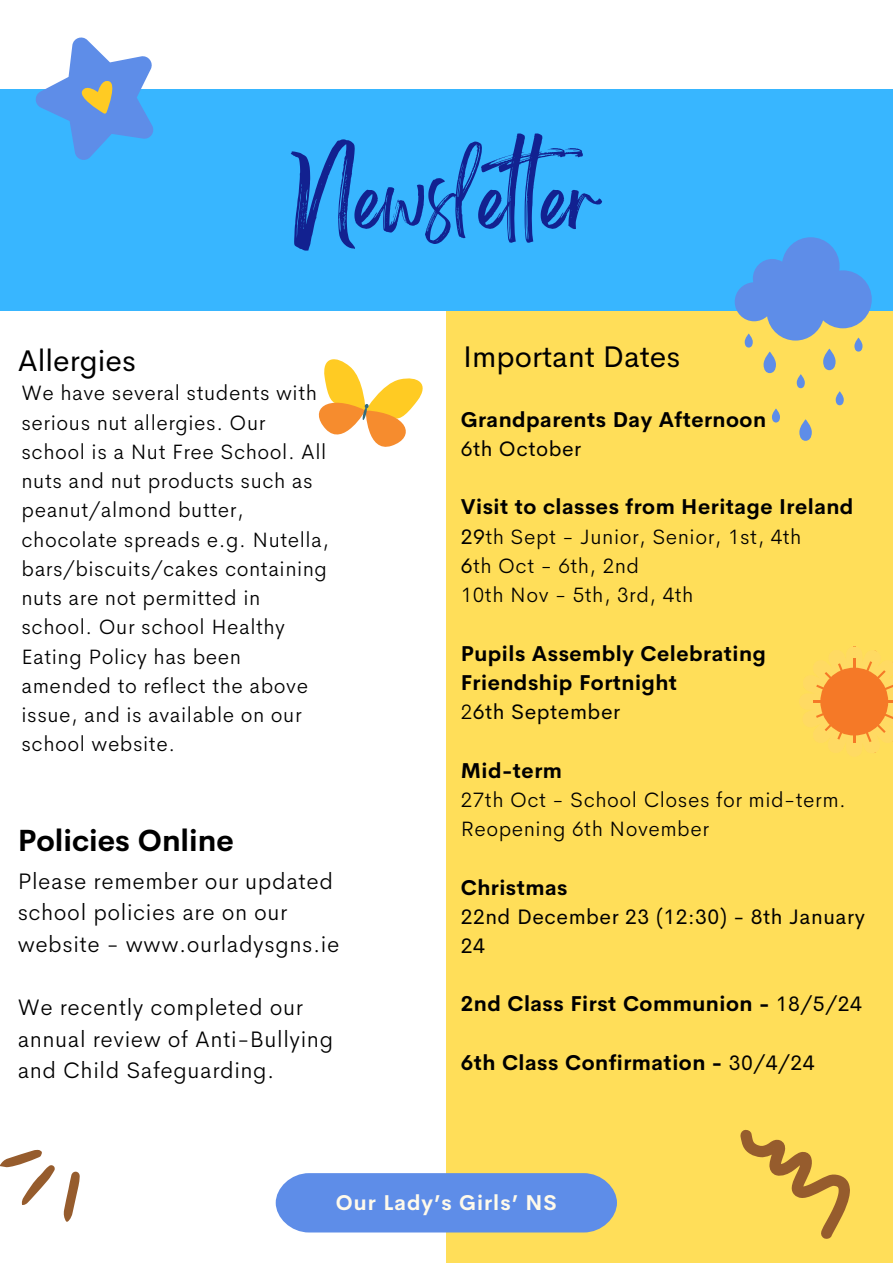
<style>
.page{position:relative;width:893px;height:1264px;background:#fff}
.page>*{position:absolute;margin:0;border:0;box-sizing:border-box;transform-origin:0 0}
.t1{font:72px "Brightwall";color:#122190}
.t2{font:30px "Cerebri Sans";color:#000}
.t3{font:700 30px "Cerebri Sans";color:#000}
.t4{font:300 22.65px/31.5px "Cerebri Sans";letter-spacing:.025em;color:#000}
.t5{font:300 21px/29.2px "Cerebri Sans";letter-spacing:.025em;color:#000}
.t6{font:700 21px/29.2px "Cerebri Sans";letter-spacing:.025em;color:#000}
.t7{font:21px/29.2px "Cerebri Sans";letter-spacing:.025em;color:#000}
.t8{font:700 21px "Cerebri Sans";letter-spacing:.05em;color:#fffaeb}
.s1{font-weight:400}
.s2{font-weight:300}
</style>
<div class="page">
<div style="left:446px;top:308px;width:446px;height:954px;background:#ffde59"></div>
<div style="left:0;top:89px;width:892px;height:222px;background:#38b6ff"></div>
<svg style="left:740px;top:1129px;width:109px;height:110px"></svg>
<div style="left:846px;top:646px;width:16px;height:110px;background:#ffda63;border-radius:8px"></div>
<svg style="left:813px;top:650px;width:79px;height:103px"></svg>
<div style="left:820px;top:667px;width:68px;height:68px;background:#f57927;border-radius:50%"></div>
<svg style="left:318px;top:359px;width:105px;height:88px"></svg>
<svg style="left:734px;top:237px;width:137px;height:204px"></svg>
<svg style="left:36px;top:37px;width:118px;height:123px"></svg>
<svg style="left:0;top:1149px;width:80px;height:72px"></svg>
<div style="left:276px;top:1173px;width:341px;height:59px;background:#5e8de8"></div>
<p class="t1" style="left:293px;top:174px;width:308px">Newsleter</p>
<p class="t2" style="left:18px;top:341px;width:120px">Allergies</p>
<p class="t5" style="left:22px;top:378px;width:309px">We have several students with serious nut allergies. Our school is a Nut Free School. All nuts and nut products such as peanut/almond butter, chocolate spreads e.g. Nutella, bars/biscuits/cakes containing nuts are not permitted in school. Our school Healthy<br>Eating Policy has been amended to reflect the above issue, and is available on our school website.</p>
<p class="t3" style="left:18px;top:820px;width:217px">Policies Online</p>
<p class="t4" style="left:18px;top:865px;width:323px">Please remember our updated school policies are on our website - www.ourladysgns.ie</p>
<p class="t4" style="left:18px;top:991px;width:317px">We recently completed our annual review of Anti-Bullying and Child Safeguarding.</p>
<p class="t2" style="left:463px;top:337px;width:219px">Important Dates</p>
<p class="t6" style="left:460px;top:404px;width:307px">Grandparents Day Afternoon</p>
<p class="t7" style="left:460px;top:434px;width:122px">6th October</p>
<p class="t6" style="left:460px;top:492px;width:394px">Visit to classes from Heritage Ireland</p>
<p class="t5" style="left:460px;top:521px;width:342px"><span class="s1">29</span>th Sept - Junior, Senior, 1st, 4th</p>
<p class="t5" style="left:460px;top:551px;width:180px"><span class="s1">6</span>th Oct - 6th, 2nd</p>
<p class="t5" style="left:460px;top:580px;width:234px">10th Nov - 5th, 3rd, 4th</p>
<p class="t6" style="left:460px;top:638px;width:306px">Pupils Assembly Celebrating<br>Friendship Fortnight</p>
<p class="t7" style="left:460px;top:697px;width:161px"><span class="s2">2</span>6th September</p>
<p class="t6" style="left:460px;top:755px;width:103px">Mid-term</p>
<p class="t5" style="left:460px;top:784px;width:387px">27th Oct - School Closes for mid-term.<br>Reopening 6th November</p>
<p class="t6" style="left:460px;top:872px;width:108px">Christmas</p>
<p class="t7" style="left:460px;top:901px;width:405px">22nd December 23 (12:30) - 8th January<br>24</p>
<p class="t6" style="left:460px;top:989px;width:402px">2nd Class First Communion - <span class="s1">18/5/24</span></p>
<p class="t6" style="left:460px;top:1047px;width:355px">6th Class Confirmation - <span class="s1">30/4/24</span></p>
<p class="t8" style="left:336px;top:1188px;width:222px">Our Lady’s Girls’ NS</p>
</div>
